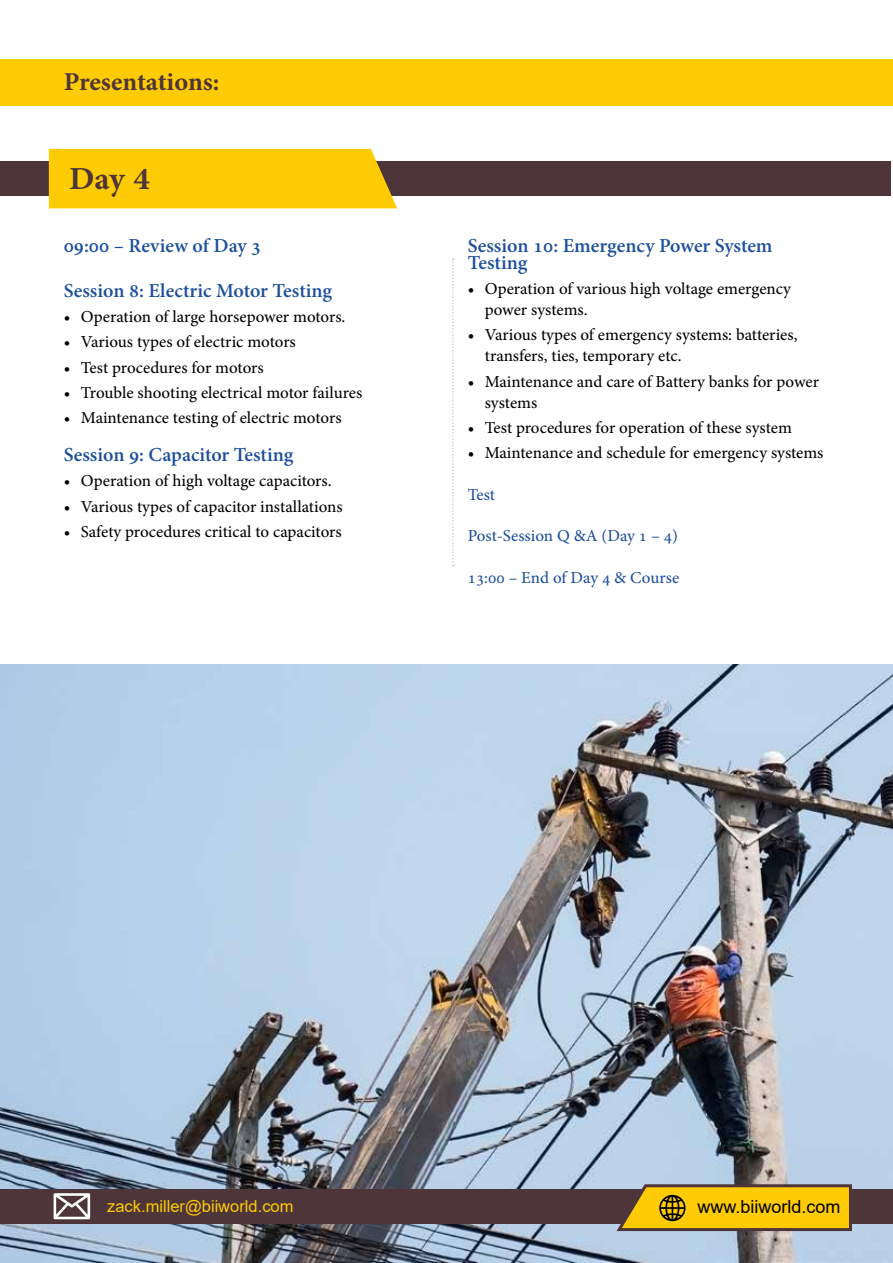
<style>
.page{position:relative;width:893px;height:1263px;background:#fff}
.page>*{position:absolute;margin:0;border:0;box-sizing:border-box;transform-origin:0 0}
.t1{font:700 45px "Adobe Arabic";color:#4d3539}
.t2{font:700 36px "Adobe Arabic";letter-spacing:-.005em;color:#4d3539}
.t3{font:700 19.5px/16.5px "Adobe Hebrew";color:#1c4f9c}
.t4{font:18px "Arial";color:#000}
.t5{font:16.5px/21px "Adobe Hebrew";letter-spacing:-.005em;color:#000}
.t6{font:16.5px "Adobe Hebrew";color:#1c4f9c}
.t7{font:16.5px "Arial";color:#ffcb05}
</style>
<div class="page">
<div style="left:0;top:60px;width:893px;height:46px;background:#ffcb05"></div>
<div style="left:0;top:162px;width:890px;height:34px;background:#4d3539"></div>
<div style="left:49px;top:149px;width:348px;height:59px;background:#ffcb05"></div>
<svg style="left:452px;top:259px;width:2px;height:307px"></svg>
<img style="left:0;top:665px;width:893px;height:598px">
<div style="left:0;top:1189px;width:893px;height:34px;background:#4d3539"></div>
<svg style="left:614px;top:1182px;width:239px;height:50px;background:#d0a81f"></svg>
<svg style="left:54px;top:1193px;width:36px;height:26px"></svg>
<h2 class="t2" style="left:64px;top:56px;width:157px">Presentations:</h2>
<h1 class="t1" style="left:69px;top:147px;width:82px">Day 4</h1>
<p class="t3" style="left:64px;top:238px;width:199px">09:00 – Review of Day 3</p>
<p class="t3" style="left:64px;top:283px;width:270px">Session 8: Electric Motor Testing</p>
<p class="t5" style="left:64px;top:306px;width:283px">• Operation of large horsepower motors.</p>
<p class="t5" style="left:64px;top:332px;width:234px">• Various types of electric motors</p>
<p class="t5" style="left:64px;top:357px;width:201px">• Test procedures for motors</p>
<p class="t5" style="left:64px;top:382px;width:300px">• Trouble shooting electrical motor failures</p>
<p class="t5" style="left:64px;top:407px;width:279px">• Maintenance testing of electric motors</p>
<p class="t3" style="left:64px;top:447px;width:231px">Session 9: Capacitor Testing</p>
<p class="t5" style="left:64px;top:471px;width:269px">• Operation of high voltage capacitors.</p>
<p class="t5" style="left:64px;top:496px;width:280px">• Various types of capacitor installations</p>
<p class="t5" style="left:64px;top:521px;width:279px">• Safety procedures critical to capacitors</p>
<p class="t3" style="left:468px;top:238px;width:306px">Session 10: Emergency Power System<br>Testing</p>
<p class="t5" style="left:485px;top:278px;width:308px;text-indent:-17px">• Operation of various high voltage emergency power systems.</p>
<p class="t5" style="left:485px;top:325px;width:314px;text-indent:-17px">• Various types of emergency systems: batteries, transfers, ties, temporary etc.</p>
<p class="t5" style="left:485px;top:371px;width:336px;text-indent:-17px">• Maintenance and care of Battery banks for power systems</p>
<p class="t5" style="left:468px;top:417px;width:326px">• Test procedures for operation of these system</p>
<p class="t5" style="left:468px;top:442px;width:357px">• Maintenance and schedule for emergency systems</p>
<p class="t6" style="left:468px;top:484px;width:29px">Test</p>
<p class="t6" style="left:468px;top:526px;width:212px">Post-Session Q &amp;A (Day 1 – 4)</p>
<p class="t6" style="left:468px;top:567px;width:213px">13:00 – End of Day 4 &amp; Course</p>
<p class="t7" style="left:107px;top:1195px;width:188px">zack.miller@biiworld.com</p>
<p class="t4" style="left:697px;top:1194px;width:145px">www.biiworld.com</p>
</div>
